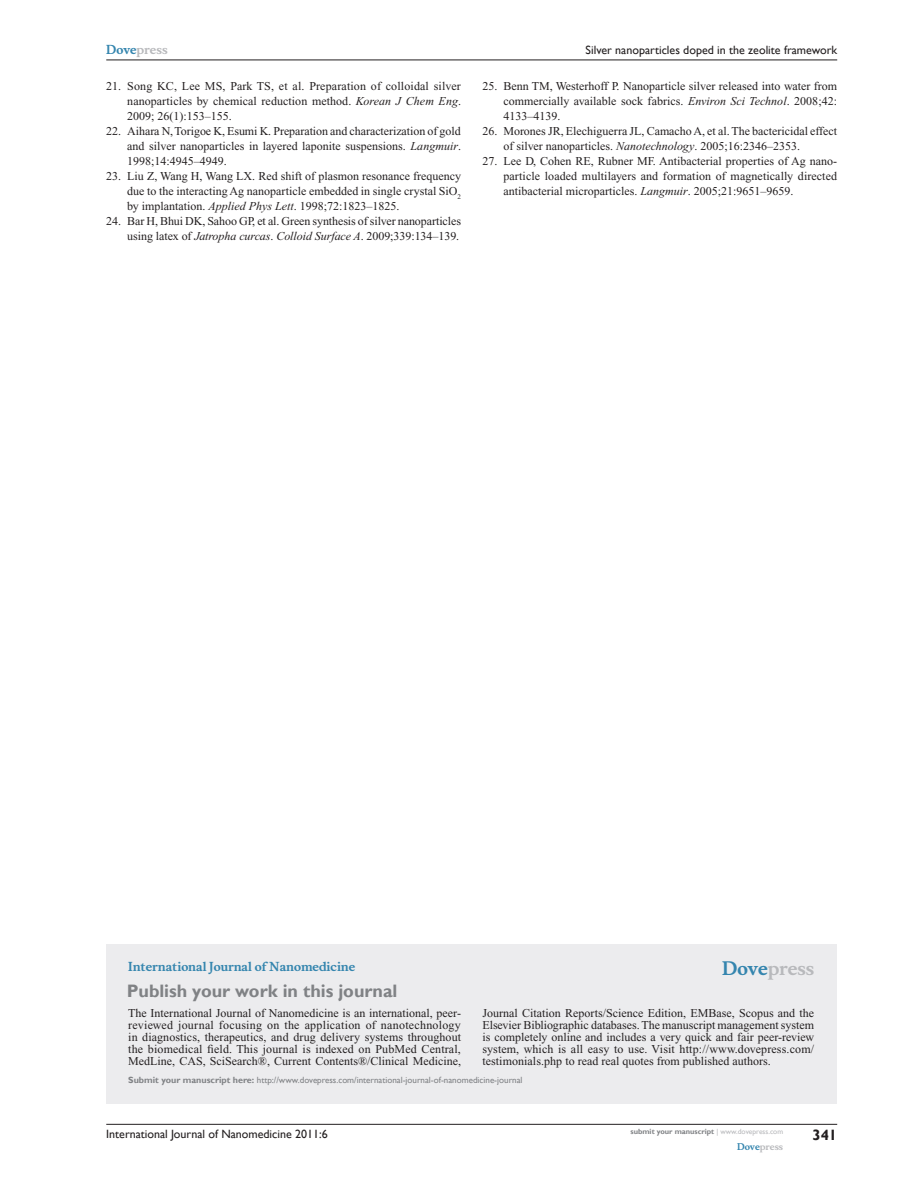
<style>
.page{position:relative;width:918px;height:1188px;background:#fff}
.page>*{position:absolute;margin:0;border:0;box-sizing:border-box;transform-origin:0 0}
.t1{font:700 18px "Gill Sans";color:#808285}
.t2{font:700 18px "Musee";color:#b8b9bc}
.t3{font:700 15px "Gill Sans";color:#231f20}
.t4{font:12px/15px "Times New Roman";color:#231f20;text-align:justify}
.t5{font:12px "Gill Sans";color:#231f20}
.t6{font:700 12px "Musee";color:#3485ae}
.t7{font:700 12px "Musee";color:#b8b9bc}
.t8{font:9px "Gill Sans";color:#808285}
.t9{font:700 9px "Musee";color:#b8b9bc}
.t10{font:700 7.5px "Gill Sans";color:#808285}
.s1{color:#3485ae}
.s2{font-style:italic}
.s3{font-weight:700}
.s4{font-weight:400;color:#b8b9bc}
</style>
<div class="page">
<div style="left:106px;top:944px;width:731px;height:159px;background:#ececee"></div>
<hr style="left:106px;top:1124px;width:731px;height:1px;background:#231f20">
<hr style="left:106px;top:60px;width:731px;height:1px;background:#231f20">
<p class="t7" style="left:106px;top:43px;width:63px"><span class="s1">Dove</span>press</p>
<p class="t4" style="left:127px;top:79px;width:335px;text-indent:-21px">21. Song KC, Lee MS, Park TS, et al. Preparation of colloidal silver nanoparticles by chemical reduction method. <span class="s2">Korean J Chem Eng</span>.<br>2009; 26(1):153–155.</p>
<p class="t4" style="left:127px;top:124px;width:335px;text-indent:-21px">22. Aihara N, Torigoe K, Esumi K. Preparation and characterization of gold and silver nanoparticles in layered laponite suspensions. <span class="s2">Langmuir</span>.<br>1998;14:4945–4949.</p>
<p class="t4" style="left:127px;top:169px;width:335px;text-indent:-21px">23. Liu Z, Wang H, Wang LX. Red shift of plasmon resonance frequency due to the interacting Ag nanoparticle embedded in single crystal SiO<sub>2 </sub>by implantation. <span class="s2">Applied Phys Lett</span>. 1998;72:1823–1825.</p>
<p class="t4" style="left:106px;top:214px;width:356px;text-align:right">24. Bar H, Bhui DK, Sahoo GP, et al. Green synthesis of silver nanoparticles using latex of <span class="s2">Jatropha curcas</span>. <span class="s2">Colloid Surface A</span>. 2009;339:134–139.</p>
<p class="t5" style="left:586px;top:43px;width:253px">Silver nanoparticles doped in the zeolite framework</p>
<p class="t4" style="left:503px;top:79px;width:335px;text-indent:-21px">25. Benn TM, Westerhoff P. Nanoparticle silver released into water from commercially available sock fabrics. <span class="s2">Environ Sci Technol</span>. 2008;42:<br>4133–4139.</p>
<p class="t4" style="left:503px;top:124px;width:335px;text-indent:-21px">26. Morones JR, Elechiguerra JL, Camacho A, et al. The bactericidal effect of silver nanoparticles. <span class="s2">Nanotechnology</span>. 2005;16:2346–2353.</p>
<p class="t4" style="left:503px;top:154px;width:335px;text-indent:-21px">27. Lee D, Cohen RE, Rubner MF. Antibacterial properties of Ag nano&shy;particle loaded multilayers and formation of magnetically directed antibacterial microparticles. <span class="s2">Langmuir</span>. 2005;21:9651–9659.</p>
<p class="t6" style="left:128px;top:959px;width:228px">International Journal of Nanomedicine</p>
<h1 class="t1" style="left:127px;top:980px;width:272px">Publish your work in this journal</h1>
<h1 class="t2" style="left:722px;top:958px;width:94px"><span class="s1">Dove</span>press</h1>
<p class="t4" style="left:128px;top:1007px;width:334px;line-height:12px">The International Journal of Nanomedicine is an international, peer&shy;reviewed journal focusing on the application of nanotechnology in diagnostics, therapeutics, and drug delivery systems throughout the biomedical field. This journal is indexed on PubMed Central, MedLine, CAS, SciSearch®, Current Contents®/Clinical Medicine,</p>
<p class="t4" style="left:482px;top:1007px;width:333px;line-height:12px">Journal Citation Reports/Science Edition, EMBase, Scopus and the Elsevier Bibliographic databases. The manuscript management system is completely online and includes a very quick and fair peer-review system, which is all easy to use. Visit http://www.dovepress.com/ testimonials.php to read real quotes from published authors.</p>
<p class="t8" style="left:128px;top:1075px;width:396px"><span class="s3">Submit your manuscript here:</span> http://www.dovepress.com/international-journal-of-nanomedicine-journal</p>
<p class="t5" style="left:106px;top:1127px;width:223px">International Journal of Nanomedicine 2011:6</p>
<p class="t10" style="left:631px;top:1127px;width:154px">submit your manuscript <span class="s4">| www.dovepress.com</span></p>
<p class="t9" style="left:737px;top:1141px;width:48px"><span class="s1">Dove</span>press</p>
<p class="t3" style="left:812px;top:1126px;width:26px">341</p>
</div>
